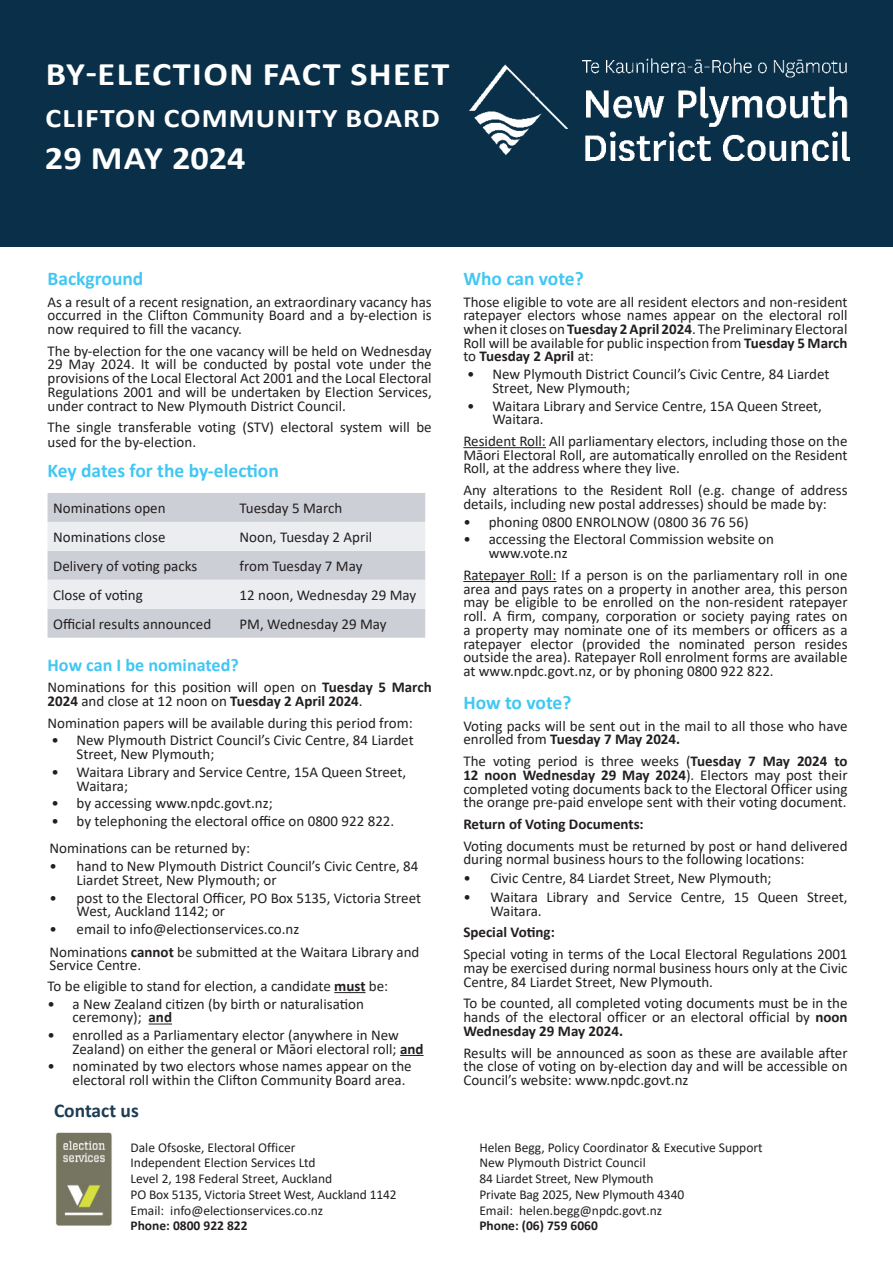
<style>
.page{position:relative;width:893px;height:1263px;background:#fff}
.page>*{position:absolute;margin:0;border:0;box-sizing:border-box;transform-origin:0 0}
.t1{font:700 33px "Calibri";letter-spacing:.04em;color:#fff;scale:1.1 1}
.t2{font:700 33px "Calibri";color:#fff;scale:1.1 1}
.t3{font:700 27px "Calibri";letter-spacing:.04em;color:#fff;scale:1.1 1}
.t4{font:700 19.5px "Calibri";color:#41c7f3}
.t5{font:700 19.5px "Calibri";color:#1c3d54}
.t6{font:700 18.15px "Calibri";color:#41c7f3}
.t7{font:15px/13.8px "Calibri";color:#231f20}
.t8{font:700 15px "Calibri";color:#231f20}
.t9{font:13.5px "Calibri";color:#231f20}
.t10{font:700 13.5px "Calibri";color:#231f20}
.s1{font-weight:700}
</style>
<div class="page">
<div style="left:0;top:0;width:893px;height:247px;background:#093048"></div>
<hr style="left:334px;top:992px;width:32px;height:1px;background:#231f20">
<svg style="left:149px;top:1023px;width:23px;height:1px"></svg>
<svg style="left:400px;top:1055px;width:24px;height:1px"></svg>
<div style="left:48px;top:493px;width:377px;height:145px;background:#cdcfd7"></div>
<svg style="left:48px;top:522px;width:377px;height:87px;background:#e1e3e7"></svg>
<hr style="left:463px;top:447px;width:83px;height:1px;background:#231f20">
<hr style="left:463px;top:581px;width:93px;height:1px;background:#231f20">
<img style="left:469px;top:58px;width:380px;height:102px">
<img style="left:55px;top:1132px;width:57px;height:94px">
<p class="t1" style="left:46px;top:51px;width:369px">BY-ELECTION FACT SHEET</p>
<p class="t3" style="left:46px;top:99px;width:360px">CLIFTON COMMUNITY BOARD</p>
<p class="t2" style="left:45px;top:135px;width:184px">29 MAY 2024</p>
<p class="t4" style="left:48px;top:265px;width:97px">Background</p>
<p class="t7" style="left:48px;top:294px;width:386px;text-align:justify">As a result of a recent resignation, an extraordinary vacancy has occurred in the Clifton Community Board and a by-election is now required to fill the vacancy.</p>
<p class="t7" style="left:48px;top:343px;width:386px;text-align:justify">The by-election for the one vacancy will be held on Wednesday 29 May 2024. It will be conducted by postal vote under the provisions of the Local Electoral Act 2001 and the Local Electoral Regulations 2001 and will be undertaken by Election Services, under contract to New Plymouth District Council.</p>
<p class="t7" style="left:48px;top:419px;width:386px;line-height:14.9px">The single transferable voting (STV) electoral system will be used for the by-election.</p>
<p class="t4" style="left:48px;top:457px;width:233px">Key dates for the by-election</p>
<p class="t7" style="left:53px;top:501px;width:114px">Nominations open</p>
<p class="t7" style="left:240px;top:501px;width:104px">Tuesday 5 March</p>
<p class="t7" style="left:53px;top:530px;width:114px">Nominations close</p>
<p class="t7" style="left:240px;top:530px;width:134px">Noon, Tuesday 2 April</p>
<p class="t7" style="left:53px;top:559px;width:146px">Delivery of voting packs</p>
<p class="t7" style="left:240px;top:559px;width:124px">from Tuesday 7 May</p>
<p class="t7" style="left:53px;top:588px;width:91px">Close of voting</p>
<p class="t7" style="left:240px;top:588px;width:178px">12 noon, Wednesday 29 May</p>
<p class="t7" style="left:53px;top:617px;width:160px">Official results announced</p>
<p class="t7" style="left:240px;top:617px;width:149px">PM, Wednesday 29 May</p>
<p class="t6" style="left:48px;top:652px;width:193px">How can I be nominated?</p>
<p class="t7" style="left:48px;top:680px;width:386px">Nominations for this position will open on <span class="s1">Tuesday 5 March<br>2024</span> and close at 12 noon on <span class="s1">Tuesday 2 April 2024</span>.</p>
<p class="t7" style="left:48px;top:715px;width:367px">Nomination papers will be available during this period from:</p>
<p class="t7" style="left:77px;top:733px;width:339px;text-indent:-25px">• New Plymouth District Council’s Civic Centre, 84 Liardet<br>Street, New Plymouth;</p>
<p class="t7" style="left:77px;top:765px;width:331px;text-indent:-25px">• Waitara Library and Service Centre, 15A Queen Street,<br>Waitara;</p>
<p class="t7" style="left:51px;top:796px;width:223px">• by accessing www.npdc.govt.nz;</p>
<p class="t7" style="left:51px;top:814px;width:344px">• by telephoning the electoral office on 0800 922 822.</p>
<p class="t7" style="left:50px;top:840px;width:202px">Nominations can be returned by:</p>
<p class="t7" style="left:77px;top:858px;width:343px;text-indent:-27px">• hand to New Plymouth District Council’s Civic Centre, 84<br>Liardet Street, New Plymouth; or</p>
<p class="t7" style="left:77px;top:890px;width:346px;text-indent:-27px">• post to the Electoral Officer, PO Box 5135, Victoria Street<br>West, Auckland 1142; or</p>
<p class="t7" style="left:50px;top:922px;width:251px">• email to info@electionservices.co.nz</p>
<p class="t7" style="left:50px;top:944px;width:371px">Nominations <span class="s1">cannot</span> be submitted at the Waitara Library and<br>Service Centre.</p>
<p class="t7" style="left:48px;top:979px;width:342px">To be eligible to stand for election, a candidate <span class="s1">must</span> be:</p>
<p class="t7" style="left:73px;top:996px;width:293px;text-indent:-25px">• a New Zealand citizen (by birth or naturalisation ceremony); <span class="s1">and</span></p>
<p class="t7" style="left:73px;top:1028px;width:352px;text-indent:-25px">• enrolled as a Parliamentary elector (anywhere in New<br>Zealand) on either the general or Māori electoral roll; <span class="s1">and</span></p>
<p class="t7" style="left:73px;top:1059px;width:341px;text-indent:-25px">• nominated by two electors whose names appear on the electoral roll within the Clifton Community Board area.</p>
<p class="t5" style="left:54px;top:1097px;width:86px">Contact us</p>
<p class="t9" style="left:131px;top:1138px;width:166px">Dale Ofsoske, Electoral Officer</p>
<p class="t9" style="left:131px;top:1153px;width:187px">Independent Election Services Ltd</p>
<p class="t9" style="left:131px;top:1169px;width:203px">Level 2, 198 Federal Street, Auckland</p>
<p class="t9" style="left:131px;top:1185px;width:268px">PO Box 5135, Victoria Street West, Auckland 1142</p>
<p class="t9" style="left:131px;top:1201px;width:194px">Email: info@electionservices.co.nz</p>
<p class="t10" style="left:131px;top:1216px;width:119px">Phone: 0800 922 822</p>
<p class="t4" style="left:463px;top:265px;width:122px">Who can vote?</p>
<p class="t7" style="left:463px;top:294px;width:386px;text-align:justify">Those eligible to vote are all resident electors and non-resident ratepayer electors whose names appear on the electoral roll when it closes on <span class="s1">Tuesday 2 April 2024</span>. The Preliminary Electoral Roll will be available for public inspection from <span class="s1">Tuesday 5 March </span>to <span class="s1">Tuesday 2 April</span> at:</p>
<p class="t7" style="left:492px;top:367px;width:339px;text-indent:-25px">• New Plymouth District Council’s Civic Centre, 84 Liardet<br>Street, New Plymouth;</p>
<p class="t7" style="left:492px;top:398px;width:331px;text-indent:-25px">• Waitara Library and Service Centre, 15A Queen Street,<br>Waitara.</p>
<p class="t7" style="left:463px;top:434px;width:386px;text-align:justify">Resident Roll: All parliamentary electors, including those on the Māori Electoral Roll, are automatically enrolled on the Resident Roll, at the address where they live.</p>
<p class="t7" style="left:463px;top:483px;width:386px">Any alterations to the Resident Roll (e.g. change of address details, including new postal addresses) should be made by:</p>
<p class="t7" style="left:463px;top:514px;width:287px">• phoning 0800 ENROLNOW (0800 36 76 56)</p>
<p class="t7" style="left:489px;top:532px;width:287px;text-indent:-25px">• accessing the Electoral Commission website on www.vote.nz</p>
<p class="t7" style="left:463px;top:568px;width:386px;text-align:justify">Ratepayer Roll: If a person is on the parliamentary roll in one area and pays rates on a property in another area, this person may be eligible to be enrolled on the non-resident ratepayer roll. A firm, company, corporation or society paying rates on a property may nominate one of its members or officers as a ratepayer elector (provided the nominated person resides outside the area). Ratepayer Roll enrolment forms are available at www.npdc.govt.nz, or by phoning 0800 922 822.</p>
<p class="t4" style="left:463px;top:689px;width:110px">How to vote?</p>
<p class="t7" style="left:463px;top:718px;width:386px">Voting packs will be sent out in the mail to all those who have enrolled from <span class="s1">Tuesday 7 May 2024.</span></p>
<p class="t7" style="left:463px;top:754px;width:386px;text-align:justify">The voting period is three weeks (<span class="s1">Tuesday 7 May 2024 to 12 noon Wednesday 29 May 2024</span>). Electors may post their completed voting documents back to the Electoral Officer using the orange pre-paid envelope sent with their voting document.</p>
<p class="t8" style="left:463px;top:813px;width:182px">Return of Voting Documents:</p>
<p class="t7" style="left:463px;top:838px;width:386px">Voting documents must be returned by post or hand delivered during normal business hours to the following locations:</p>
<p class="t7" style="left:463px;top:871px;width:310px">• Civic Centre, 84 Liardet Street, New Plymouth;</p>
<p class="t7" style="left:490px;top:890px;width:359px;text-indent:-27px">• Waitara Library and Service Centre, 15 Queen Street,<br>Waitara.</p>
<p class="t8" style="left:463px;top:922px;width:93px">Special Voting:</p>
<p class="t7" style="left:463px;top:947px;width:386px;text-align:justify">Special voting in terms of the Local Electoral Regulations 2001 may be exercised during normal business hours only at the Civic Centre, 84 Liardet Street, New Plymouth.</p>
<p class="t7" style="left:463px;top:996px;width:386px;text-align:justify">To be counted, all completed voting documents must be in the hands of the electoral officer or an electoral official by <span class="s1">noon Wednesday 29 May 2024.</span></p>
<p class="t7" style="left:463px;top:1045px;width:386px;text-align:justify">Results will be announced as soon as these are available after the close of voting on by-election day and will be accessible on Council’s website: www.npdc.govt.nz</p>
<p class="t9" style="left:479px;top:1138px;width:285px">Helen Begg, Policy Coordinator &amp; Executive Support</p>
<p class="t9" style="left:479px;top:1153px;width:168px">New Plymouth District Council</p>
<p class="t9" style="left:479px;top:1169px;width:176px">84 Liardet Street, New Plymouth</p>
<p class="t9" style="left:479px;top:1185px;width:206px">Private Bag 2025, New Plymouth 4340</p>
<p class="t9" style="left:479px;top:1201px;width:184px">Email: helen.begg@npdc.govt.nz</p>
<p class="t10" style="left:479px;top:1216px;width:120px">Phone: (06) 759 6060</p>
</div>
